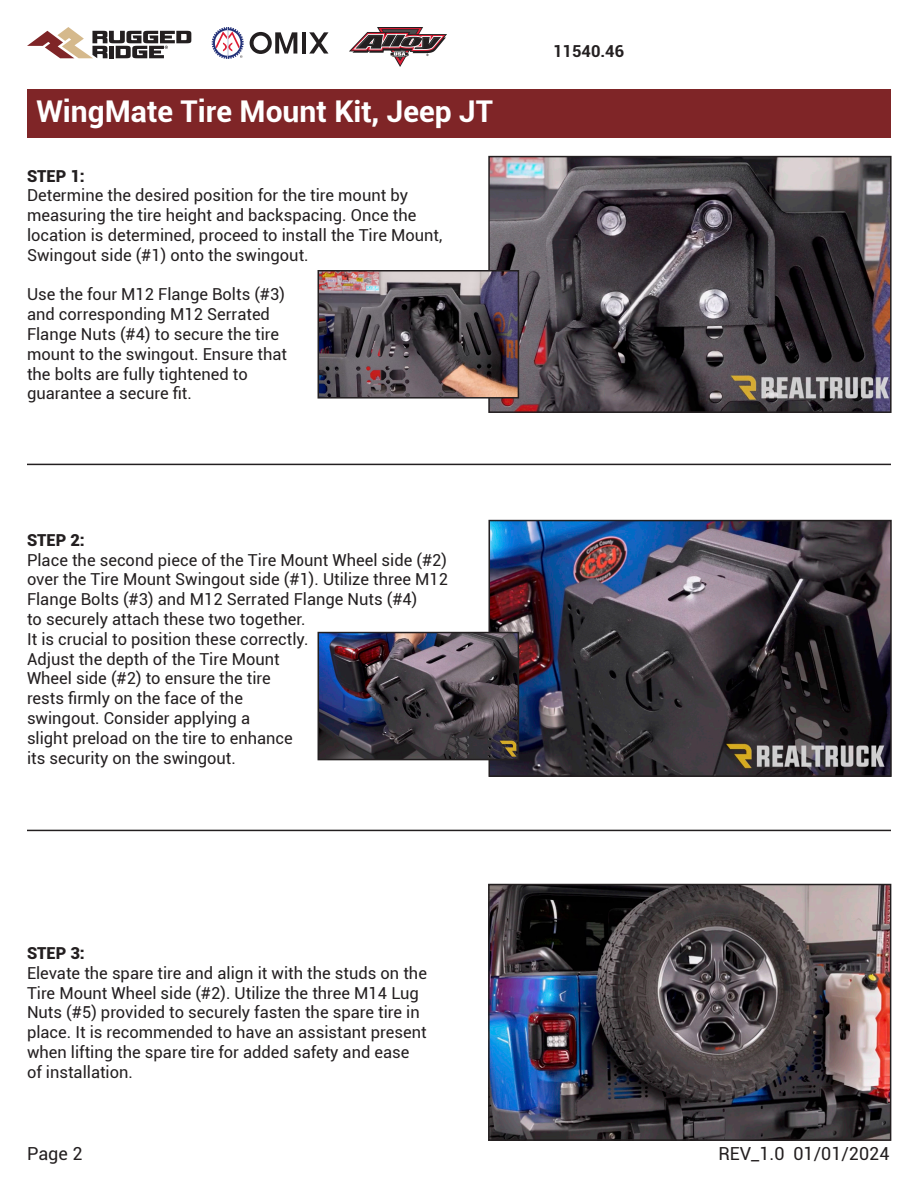
<style>
.page{position:relative;width:918px;height:1188px;background:#fff}
.page>*{position:absolute;margin:0;border:0;box-sizing:border-box;transform-origin:0 0}
.t1{font:700 30px "Roboto";color:#fff}
.t2{font:18px "Roboto";color:#231f20}
.t3{font:16.5px/19.8px "Roboto";color:#231f20}
.t4{font:900 16.5px "Roboto";color:#231f20}
.t5{font:700 16.5px "Roboto";color:#231f20}
</style>
<div class="page">
<div style="left:27px;top:89px;width:864px;height:48px;background:#7f2527"></div>
<hr style="left:27px;top:464px;width:864px;height:1px;background:#231f20">
<hr style="left:27px;top:830px;width:864px;height:1px;background:#231f20">
<svg style="left:27px;top:27px;width:164px;height:31px"></svg>
<svg style="left:212px;top:27px;width:32px;height:32px"></svg>
<svg style="left:250px;top:32px;width:47px;height:22px"></svg>
<hr style="left:302px;top:32px;width:4px;height:22px;background:#231f20">
<svg style="left:309px;top:32px;width:19px;height:22px"></svg>
<svg style="left:349px;top:27px;width:98px;height:40px"></svg>
<img style="left:491px;top:159px;width:398px;height:251px">
<div style="left:488px;top:156px;width:404px;height:257px;border:2px solid #231f20"></div>
<img style="left:491px;top:523px;width:398px;height:251px">
<div style="left:488px;top:520px;width:404px;height:257px;border:2px solid #231f20"></div>
<img style="left:491px;top:887px;width:397px;height:251px">
<div style="left:488px;top:884px;width:403px;height:257px;border:2px solid #231f20"></div>
<img style="left:321px;top:273px;width:195px;height:123px">
<div style="left:318px;top:270px;width:201px;height:129px;border:2px solid #231f20"></div>
<img style="left:321px;top:635px;width:195px;height:122px">
<div style="left:318px;top:632px;width:201px;height:128px;border:2px solid #231f20"></div>
<h1 class="t1" style="left:37px;top:90px;width:458px">WingMate Tire Mount Kit, Jeep JT</h1>
<p class="t4" style="left:27px;top:164px;width:59px">STEP 1:</p>
<p class="t3" style="left:27px;top:185px;width:417px">Determine the desired position for the tire mount by measuring the tire height and backspacing. Once the location is determined, proceed to install the Tire Mount, Swingout side (#1) onto the swingout.</p>
<p class="t3" style="left:27px;top:284px;width:262px">Use the four M12 Flange Bolts (#3) and corresponding M12 Serrated<br>Flange Nuts (#4) to secure the tire mount to the swingout. Ensure that the bolts are fully tightened to guarantee a secure fit.</p>
<p class="t4" style="left:27px;top:528px;width:59px">STEP 2:</p>
<p class="t3" style="left:27px;top:549px;width:422px">Place the second piece of the Tire Mount Wheel side (#2) over the Tire Mount Swingout side (#1). Utilize three M12<br>Flange Bolts (#3) and M12 Serrated Flange Nuts (#4)<br>to securely attach these two together.<br>It is crucial to position these correctly.<br>Adjust the depth of the Tire Mount<br>Wheel side (#2) to ensure the tire<br>rests firmly on the face of the<br>swingout. Consider applying a<br>slight preload on the tire to enhance<br>its security on the swingout.</p>
<p class="t5" style="left:553px;top:39px;width:73px">11540.46</p>
<p class="t4" style="left:27px;top:942px;width:59px">STEP 3:</p>
<p class="t3" style="left:27px;top:963px;width:401px">Elevate the spare tire and align it with the studs on the Tire Mount Wheel side (#2). Utilize the three M14 Lug Nuts (#5) provided to securely fasten the spare tire in place. It is recommended to have an assistant present when lifting the spare tire for added safety and ease of installation.</p>
<p class="t2" style="left:27px;top:1141px;width:57px">Page 2</p>
<p class="t2" style="left:719px;top:1141px;width:173px">REV_1.0 01/01/2024</p>
</div>
